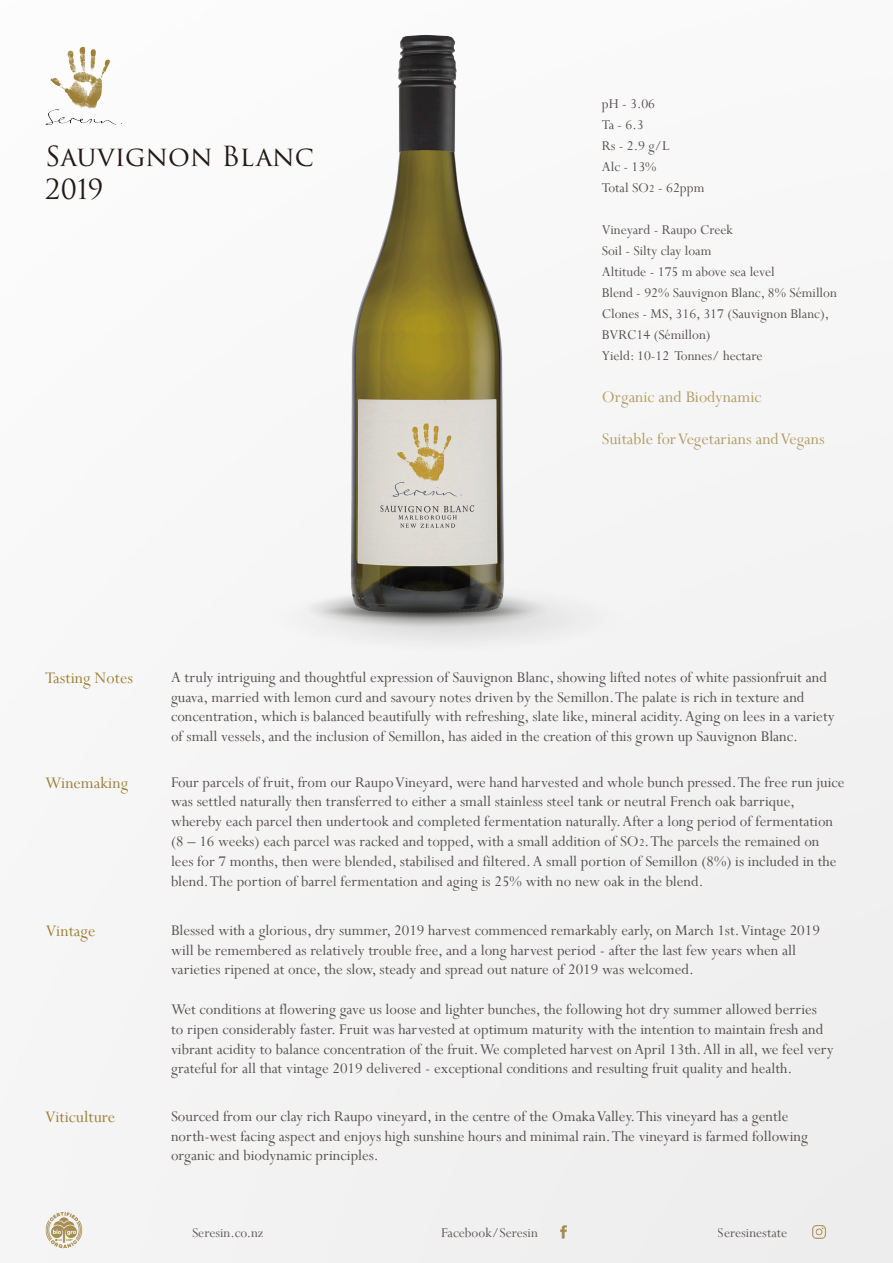
<style>
.page{position:relative;width:893px;height:1263px;background:#fff}
.page>*{position:absolute;margin:0;border:0;box-sizing:border-box;transform-origin:0 0}
.t1{font:27px "Trajan Pro 3";color:#231916}
.BodyTitle{font:18px "Perpetua";color:#9e8037}
.t2{font:16.5px/19.8px "Perpetua";color:#231916}
.t3{font:15px/21px "Perpetua";color:#231916}
.s1{font-size:12px}
</style>
<div class="page">
<div style="left:42px;top:431px;width:851px;height:832px;background:#f3f3f3"></div>
<img style="left:45px;top:46px;width:77px;height:79px">
<img style="left:342px;top:34px;width:171px;height:554px">
<img style="left:43px;top:1209px;width:43px;height:44px">
<img style="left:812px;top:1225px;width:13px;height:14px">
<img style="left:560px;top:1225px;width:6px;height:14px">
<img style="left:272px;top:588px;width:353px;height:64px">
<p class="t1" style="left:45px;top:138px;width:271px">Sauvignon Blanc</p>
<p class="t1" style="left:45px;top:170px;width:60px">2019</p>
<p class="t3" style="left:602px;top:93px;width:104px">pH - 3.06<br>Ta - 6.3<br>Rs - 2.9 g/L<br>Alc - 13%<br>Total SO<span class="s1">2</span> - 62ppm</p>
<p class="t3" style="left:602px;top:219px;width:237px">Vineyard - Raupo Creek<br>Soil - Silty clay loam<br>Altitude - 175 m above sea level<br>Blend - 92% Sauvignon Blanc, 8% Sémillon<br>Clones - MS, 316, 317 (Sauvignon Blanc),<br>BVRC14 (Sémillon)<br>Yield: 10-12 Tonnes/ hectare</p>
<p class="BodyTitle" style="left:602px;top:386px;width:161px">Organic and Biodynamic</p>
<p class="BodyTitle" style="left:602px;top:428px;width:224px">Suitable for Vegetarians and Vegans</p>
<p class="BodyTitle" style="left:45px;top:666px;width:90px">Tasting Notes</p>
<p class="BodyTitle" style="left:45px;top:771px;width:85px">Winemaking</p>
<p class="BodyTitle" style="left:46px;top:919px;width:51px">Vintage</p>
<p class="BodyTitle" style="left:45px;top:1105px;width:72px">Viticulture</p>
<p class="t2" style="left:171px;top:667px;width:665px">A truly intriguing and thoughtful expression of Sauvignon Blanc, showing lifted notes of white passionfruit and guava, married with lemon curd and savoury notes driven by the Semillon. The palate is rich in texture and concentration, which is balanced beautifully with refreshing, slate like, mineral acidity. Aging on lees in a variety of small vessels, and the inclusion of Semillon, has aided in the creation of this grown up Sauvignon Blanc.</p>
<p class="t2" style="left:171px;top:771px;width:675px">Four parcels of fruit, from our Raupo Vineyard, were hand harvested and whole bunch pressed. The free run juice was settled naturally then transferred to either a small stainless steel tank or neutral French oak barrique, whereby each parcel then undertook and completed fermentation naturally. After a long period of fermentation (8 – 16 weeks) each parcel was racked and topped, with a small addition of SO<span class="s1">2</span>. The parcels the remained on lees for 7 months, then were blended, stabilised and filtered. A small portion of Semillon (8%) is included in the blend. The portion of barrel fermentation and aging is 25% with no new oak in the blend.</p>
<p class="t2" style="left:171px;top:920px;width:650px">Blessed with a glorious, dry summer, 2019 harvest commenced remarkably early, on March 1st. Vintage 2019 will be remembered as relatively trouble free, and a long harvest period - after the last few years when all varieties ripened at once, the slow, steady and spread out nature of 2019 was welcomed.</p>
<p class="t2" style="left:171px;top:999px;width:664px">Wet conditions at flowering gave us loose and lighter bunches, the following hot dry summer allowed berries to ripen considerably faster. Fruit was harvested at optimum maturity with the intention to maintain fresh and vibrant acidity to balance concentration of the fruit. We completed harvest on April 13th. All in all, we feel very grateful for all that vintage 2019 delivered - exceptional conditions and resulting fruit quality and health.</p>
<p class="t2" style="left:171px;top:1106px;width:638px">Sourced from our clay rich Raupo vineyard, in the centre of the Omaka Valley. This vineyard has a gentle north-west facing aspect and enjoys high sunshine hours and minimal rain. The vineyard is farmed following organic and biodynamic principles.</p>
<p class="t3" style="left:192px;top:1222px;width:73px">Seresin.co.nz</p>
<p class="t3" style="left:441px;top:1222px;width:98px">Facebook/Seresin</p>
<p class="t3" style="left:718px;top:1222px;width:71px">Seresinestate</p>
</div>
